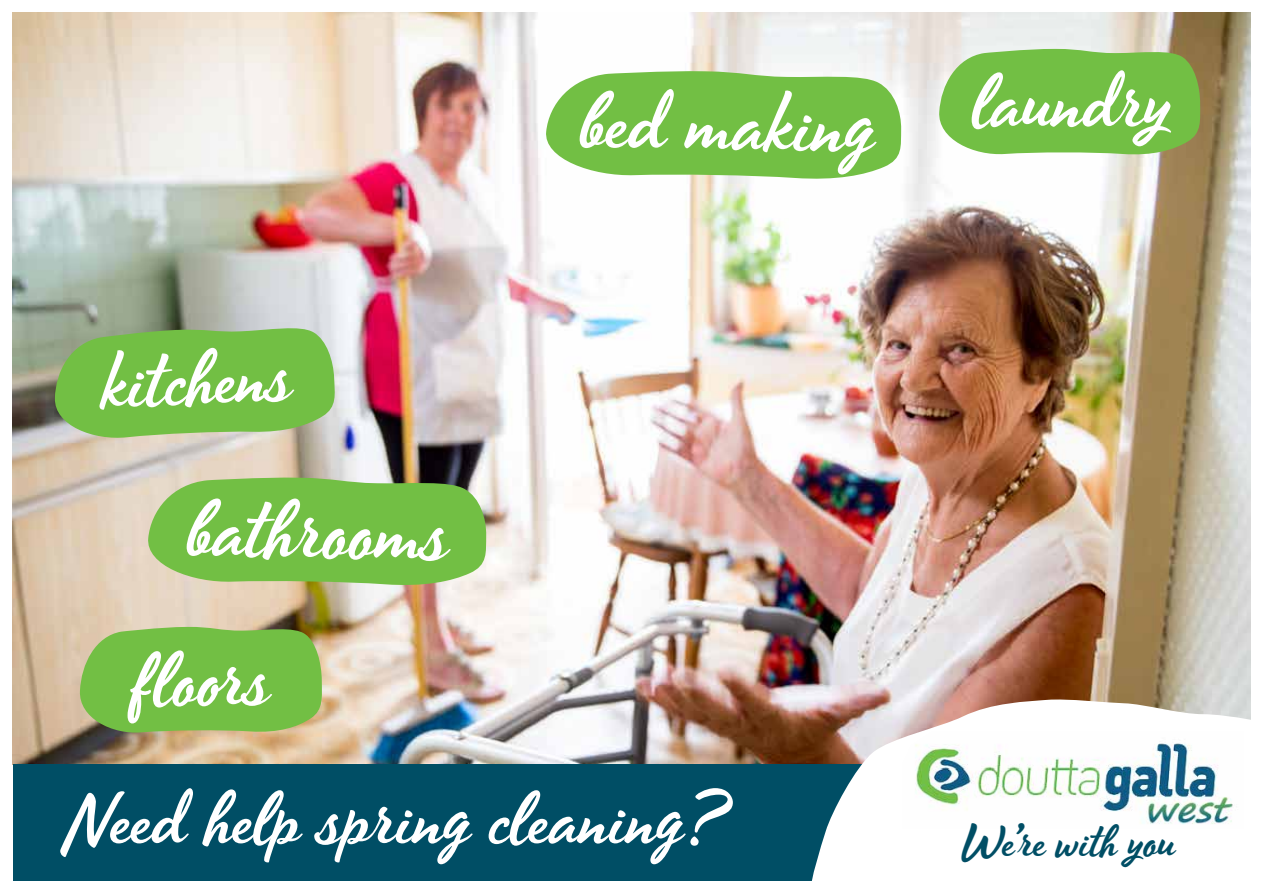
<style>
.page{position:relative;width:1263px;height:893px;background:#fff}
.page>*{position:absolute;margin:0;border:0;box-sizing:border-box;transform-origin:0 0}
.t1{font:87.75px "Timeout";color:#fff}
.t2{font:83.1px "Timeout";color:#fff}
.t3{font:81px "Timeout";color:#fff}
.t4{font:48px "Timeout";color:#004e65}
</style>
<div class="page">
<img style="left:13px;top:13px;width:1237px;height:751px">
<div style="left:13px;top:764px;width:1237px;height:116px;background:#004e65"></div>
<svg style="left:808px;top:698px;width:443px;height:183px;fill:#fff"></svg>
<img style="left:902px;top:731px;width:341px;height:97px">
<svg style="left:937px;top:49px;width:265px;height:107px;background:#7fc054"></svg>
<svg style="left:79px;top:626px;width:245px;height:109px;background:#7dbc4e"></svg>
<svg style="left:54px;top:325px;width:283px;height:116px;background:#80be59"></svg>
<svg style="left:543px;top:71px;width:360px;height:110px;background:#87c860"></svg>
<svg style="left:146px;top:477px;width:342px;height:110px;background:#81c056"></svg>
<p class="t2" style="left:98px;top:334px;width:193px;rotate:-3deg">kitchens</p>
<p class="t1" style="left:188px;top:476px;width:264px;rotate:1deg">bathrooms</p>
<p class="t2" style="left:132px;top:630px;width:140px">floors</p>
<p class="t1" style="left:581px;top:68px;width:296px;rotate:1deg">bed making</p>
<p class="t3" style="left:63px;top:770px;width:674px">Need help spring cleaning?</p>
<p class="t2" style="left:972px;top:52px;width:200px">laundry</p>
<p class="t4" style="left:961px;top:813px;width:215px">We’re with you</p>
</div>
